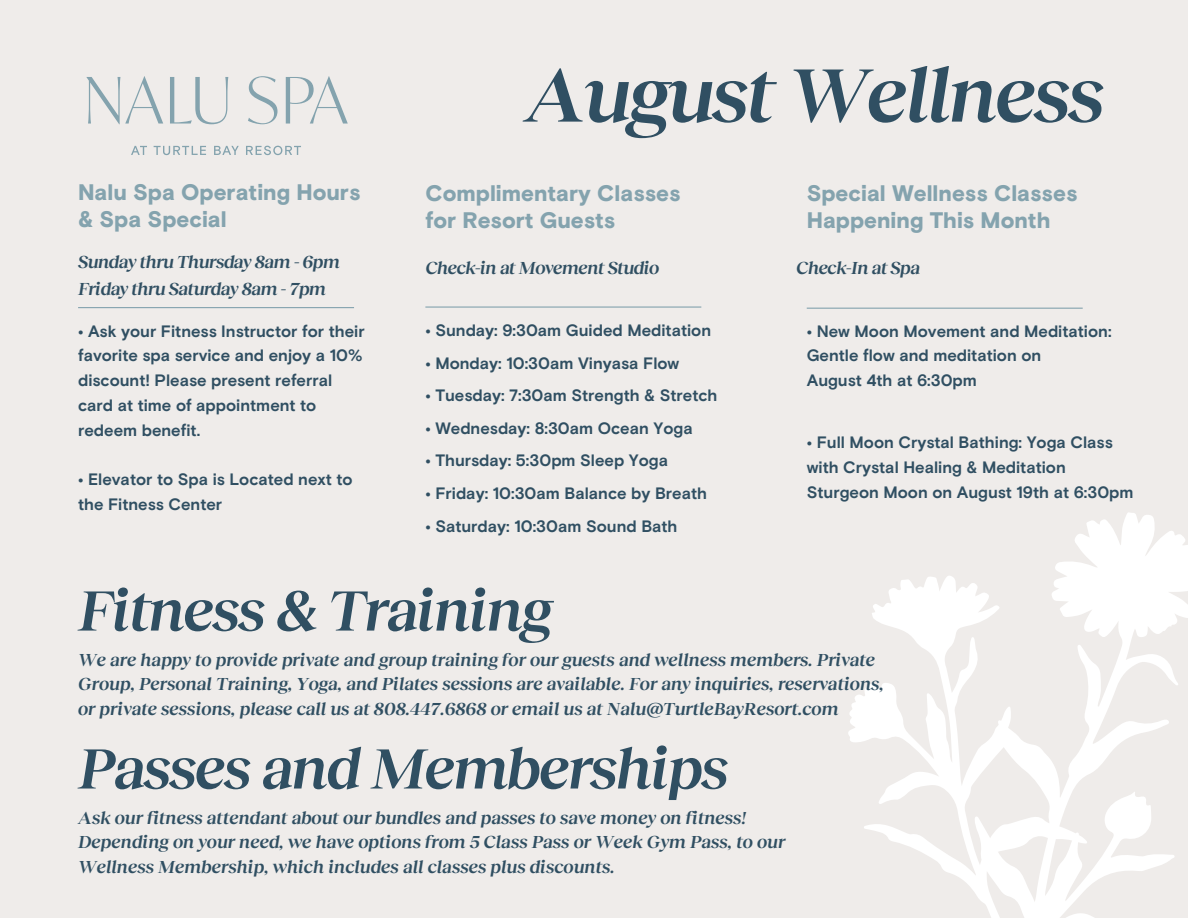
<style>
.page{position:relative;width:1188px;height:918px;background:#efecea}
.page>*{position:absolute;margin:0;border:0;box-sizing:border-box;transform-origin:0 0}
.t1{font:italic 600 78px "Reckless Neue";letter-spacing:-.025em;color:#304f62}
.t2{font:italic 600 58.5px "Reckless Neue";letter-spacing:-.025em;color:#304f62}
.t3{font:900 22.5px/27px "Basis Grotesque Pro";color:#84a3ae}
.t4{font:italic 600 18px/24.8px "Reckless Neue";color:#304f62}
.t5{font:italic 600 18px "Reckless Neue";letter-spacing:-.025em;color:#304f62}
.t6{font:700 16.5px/24.8px "Basis Grotesque Pro";color:#304f62}
</style>
<div class="page">
<svg style="left:86px;top:76px;width:77px;height:48px"></svg>
<svg style="left:170px;top:77px;width:58px;height:47px"></svg>
<svg style="left:248px;top:76px;width:30px;height:48px"></svg>
<svg style="left:286px;top:76px;width:62px;height:48px"></svg>
<svg style="left:131px;top:146px;width:16px;height:9px"></svg>
<svg style="left:154px;top:146px;width:52px;height:9px"></svg>
<svg style="left:214px;top:146px;width:25px;height:9px"></svg>
<svg style="left:246px;top:146px;width:55px;height:9px"></svg>
<hr style="left:425px;top:306px;width:276px;height:2px;background:#84a3ae">
<svg style="left:848px;top:512px;width:340px;height:406px"></svg>
<hr style="left:807px;top:308px;width:276px;height:1px;background:#84a3ae">
<hr style="left:78px;top:307px;width:276px;height:1px;background:#84a3ae">
<p class="t3" style="left:78px;top:177px;width:284px">Nalu Spa Operating Hours &amp; Spa Special</p>
<p class="t5" style="left:78px;top:250px;width:263px">Sunday thru Thursday 8am - 6pm</p>
<p class="t5" style="left:78px;top:277px;width:250px">Friday thru Saturday 8am - 7pm</p>
<p class="t6" style="left:78px;top:318px;width:288px">• Ask your Fitness Instructor for their favorite spa service and enjoy a 10% discount! Please present referral card at time of appointment to redeem benefit.</p>
<p class="t6" style="left:78px;top:466px;width:276px">• Elevator to Spa is Located next to the Fitness Center</p>
<p class="t1" style="left:525px;top:45px;width:581px">August Wellness</p>
<p class="t3" style="left:425px;top:179px;width:257px">Complimentary Classes for Resort Guests</p>
<p class="t5" style="left:425px;top:257px;width:236px">Check-in at Movement Studio</p>
<h1 class="t6" style="left:425px;top:317px;width:287px">• Sunday: 9:30am Guided Meditation</h1>
<h3 class="t6" style="left:425px;top:350px;width:255px">• Monday: 10:30am Vinyasa Flow</h3>
<h3 class="t6" style="left:425px;top:382px;width:294px">• Tuesday: 7:30am Strength &amp; Stretch</h3>
<h3 class="t6" style="left:425px;top:415px;width:269px">• Wednesday: 8:30am Ocean Yoga</h3>
<p class="t6" style="left:425px;top:447px;width:244px">• Thursday: 5:30pm Sleep Yoga</p>
<p class="t6" style="left:425px;top:480px;width:283px">• Friday: 10:30am Balance by Breath</p>
<p class="t6" style="left:425px;top:513px;width:254px">• Saturday: 10:30am Sound Bath</p>
<p class="t3" style="left:807px;top:179px;width:272px">Special Wellness Classes<br>Happening This Month</p>
<p class="t5" style="left:796px;top:257px;width:125px">Check-In at Spa</p>
<p class="t6" style="left:807px;top:318px;width:306px">• New Moon Movement and Meditation:<br>Gentle flow and meditation on</p>
<p class="t6" style="left:807px;top:367px;width:172px">August 4th at 6:30pm</p>
<p class="t6" style="left:807px;top:429px;width:308px">• Full Moon Crystal Bathing: Yoga Class with Crystal Healing &amp; Meditation</p>
<p class="t6" style="left:807px;top:479px;width:328px">Sturgeon Moon on August 19th at 6:30pm</p>
<p class="t2" style="left:78px;top:573px;width:476px">Fitness &amp; Training</p>
<p class="t4" style="left:78px;top:646px;width:807px">We are happy to provide private and group training for our guests and wellness members. Private<br>Group, Personal Training, Yoga, and Pilates sessions are available. For any inquiries, reservations, or private sessions, please call us at 808.447.6868 or email us at Nalu@TurtleBayResort.com</p>
<h2 class="t2" style="left:78px;top:731px;width:652px">Passes and Memberships</h2>
<h2 class="t4" style="left:78px;top:804px;width:670px">Ask our fitness attendant about our bundles and passes to save money on fitness!</h2>
<p class="t4" style="left:78px;top:829px;width:709px">Depending on your need, we have options from 5 Class Pass or Week Gym Pass, to our<br>Wellness Membership, which includes all classes plus discounts.</p>
</div>
